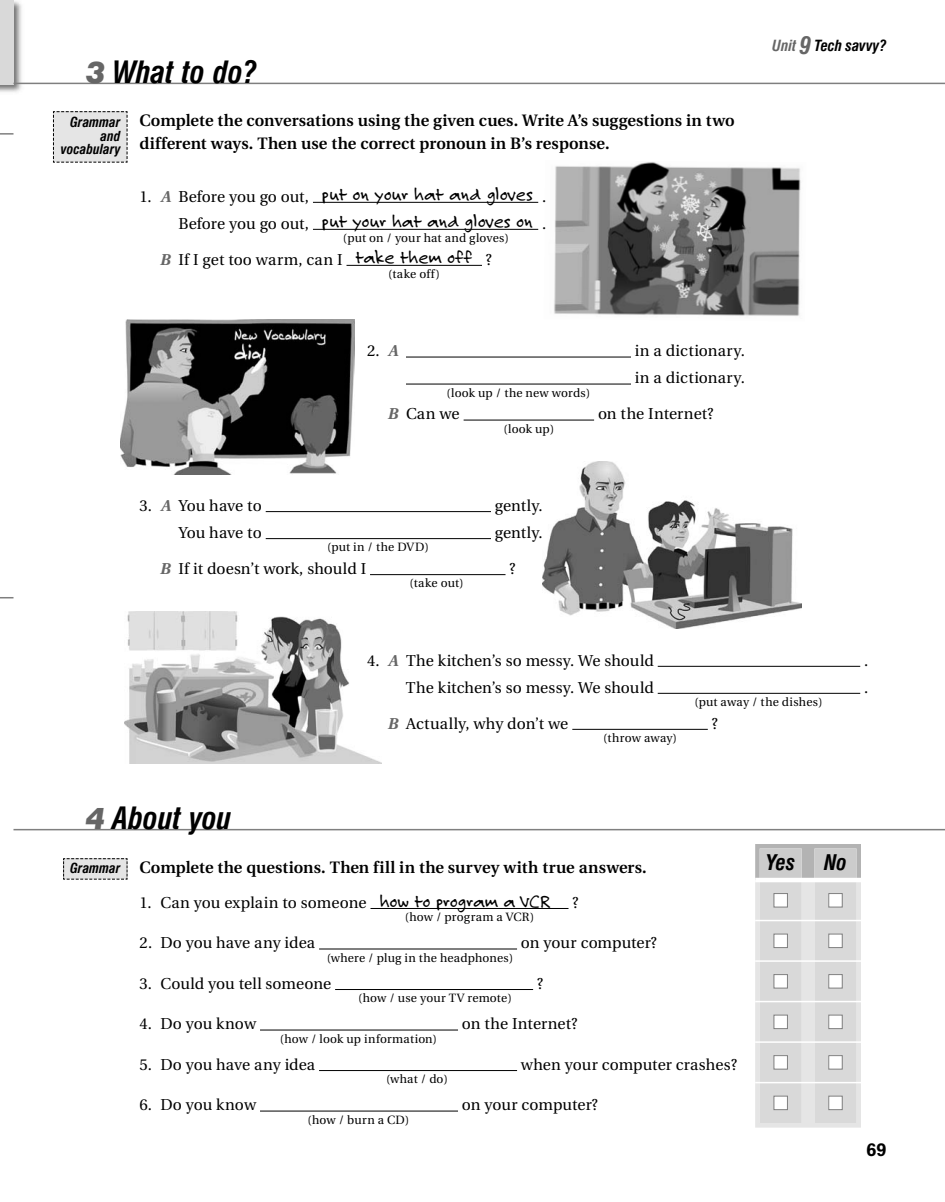
<style>
.page{position:relative;width:945px;height:1202px;background:#fff}
.page>*{position:absolute;margin:0;border:0;box-sizing:border-box;transform-origin:0 0}
.t1{font:italic 700 condensed 30px "Swiss 721 BT";color:#000}
.t2{font:italic 700 condensed 21px "Swiss 721 BT";color:#000}
.t3{font:19.5px/27px "Felt Tip Roman";color:#000;text-align:right}
.t4{font:700 18px "Zurich BT";color:#000}
.t5{font:600 16.5px/22.5px "Utopia";color:#000}
.t6{font:15.75px "Utopia";letter-spacing:.005em;color:#000}
.t7{font:15.75px/27px "Utopia";letter-spacing:.025em;color:#000}
.t8{font:italic 700 condensed 15px "Swiss 721 BT";letter-spacing:-.01em;color:#000}
.t9{font:italic 700 condensed 13.5px/13.5px "Swiss 721 BT";color:#000;text-align:right}
.t10{font:12px "Utopia";letter-spacing:.015em;color:#000}
.s1{font-weight:900;font-stretch:normal;color:#666}
.s2{font-family:"Utopia";font-size:15.75px}
.s3{font-family:"Utopia";font-weight:700;font-style:italic;font-size:15.75px;color:#666}
.s4{font-weight:700;font-style:italic;color:#666}
.s5{font-family:"Felt Tip Roman";font-size:19.5px}
.s6{color:#666}
.s7{font-size:24px;color:#666}
.s8{font-family:"Swiss 721 BT";font-weight:700;font-style:italic;font-stretch:condensed;font-size:13.5px}
</style>
<div class="page">
<img style="left:554px;top:162px;width:247px;height:154px">
<img style="left:120px;top:320px;width:234px;height:154px">
<img style="left:543px;top:461px;width:259px;height:167px">
<img style="left:125px;top:611px;width:256px;height:152px">
<svg style="left:0;top:133px;width:14px;height:2px"></svg>
<svg style="left:63px;top:858px;width:65px;height:22px"></svg>
<hr style="left:371px;top:908px;width:198px;height:1px;background:#000">
<hr style="left:319px;top:948px;width:198px;height:1px;background:#000">
<hr style="left:335px;top:989px;width:198px;height:1px;background:#000">
<hr style="left:260px;top:1029px;width:198px;height:1px;background:#000">
<hr style="left:319px;top:1070px;width:198px;height:1px;background:#000">
<hr style="left:260px;top:1110px;width:198px;height:1px;background:#000">
<hr style="left:14px;top:829px;width:931px;height:1px;background:#7f7f7f">
<svg style="left:53px;top:111px;width:75px;height:52px;background:#dbdbdb"></svg>
<hr style="left:313px;top:202px;width:225px;height:1px;background:#000">
<hr style="left:313px;top:229px;width:225px;height:1px;background:#000">
<hr style="left:347px;top:265px;width:135px;height:1px;background:#000">
<hr style="left:406px;top:357px;width:225px;height:1px;background:#000">
<hr style="left:406px;top:384px;width:225px;height:1px;background:#000">
<hr style="left:464px;top:420px;width:130px;height:1px;background:#000">
<hr style="left:266px;top:511px;width:225px;height:1px;background:#000">
<hr style="left:266px;top:538px;width:225px;height:1px;background:#000">
<hr style="left:370px;top:574px;width:136px;height:1px;background:#000">
<hr style="left:658px;top:666px;width:202px;height:1px;background:#000">
<hr style="left:658px;top:693px;width:202px;height:1px;background:#000">
<hr style="left:572px;top:729px;width:136px;height:1px;background:#000">
<svg style="left:755px;top:844px;width:106px;height:283px;background:#d9d9d9"></svg>
<hr style="left:755px;top:919px;width:106px;height:2px;background:#fff">
<hr style="left:755px;top:960px;width:106px;height:1px;background:#fff">
<hr style="left:755px;top:1000px;width:106px;height:2px;background:#fff">
<hr style="left:755px;top:1041px;width:106px;height:1px;background:#fff">
<hr style="left:755px;top:1081px;width:106px;height:2px;background:#fff">
<div style="left:755px;top:877px;width:106px;height:5px;background:#fff"></div>
<div style="left:774px;top:893px;width:13px;height:14px;background:#fff"></div>
<div style="left:774px;top:893px;width:14px;height:14px;border:1px solid #7f7f7f"></div>
<div style="left:829px;top:893px;width:13px;height:14px;background:#fff"></div>
<div style="left:828px;top:893px;width:15px;height:14px;border:1px solid #7f7f7f"></div>
<div style="left:774px;top:934px;width:13px;height:13px;background:#fff"></div>
<div style="left:774px;top:933px;width:14px;height:15px;border:1px solid #7f7f7f"></div>
<div style="left:829px;top:934px;width:13px;height:13px;background:#fff"></div>
<div style="left:828px;top:933px;width:15px;height:15px;border:1px solid #7f7f7f"></div>
<div style="left:774px;top:974px;width:13px;height:14px;background:#fff"></div>
<div style="left:774px;top:974px;width:14px;height:14px;border:1px solid #7f7f7f"></div>
<div style="left:829px;top:974px;width:13px;height:14px;background:#fff"></div>
<div style="left:828px;top:974px;width:15px;height:14px;border:1px solid #7f7f7f"></div>
<div style="left:774px;top:1015px;width:13px;height:13px;background:#fff"></div>
<div style="left:774px;top:1014px;width:14px;height:15px;border:1px solid #7f7f7f"></div>
<div style="left:829px;top:1015px;width:13px;height:13px;background:#fff"></div>
<div style="left:828px;top:1014px;width:15px;height:15px;border:1px solid #7f7f7f"></div>
<div style="left:774px;top:1055px;width:13px;height:14px;background:#fff"></div>
<div style="left:774px;top:1055px;width:14px;height:14px;border:1px solid #7f7f7f"></div>
<div style="left:829px;top:1055px;width:13px;height:14px;background:#fff"></div>
<div style="left:828px;top:1055px;width:15px;height:14px;border:1px solid #7f7f7f"></div>
<div style="left:774px;top:1096px;width:13px;height:13px;background:#fff"></div>
<div style="left:774px;top:1095px;width:14px;height:15px;border:1px solid #7f7f7f"></div>
<div style="left:829px;top:1096px;width:13px;height:13px;background:#fff"></div>
<div style="left:828px;top:1095px;width:15px;height:15px;border:1px solid #7f7f7f"></div>
<img style="left:0;top:1px;width:24px;height:91px">
<div style="left:0;top:0;width:14px;height:84px;background:#d9d9d9"></div>
<svg style="left:0;top:597px;width:14px;height:1px"></svg>
<hr style="left:14px;top:83px;width:931px;height:1px;background:#7f7f7f">
<h1 class="t1" style="left:86px;top:61px;width:173px"><span class="s1">3</span> What to do?</h1>
<p class="t9" style="left:61px;top:117px;width:61px">Grammar and vocabulary</p>
<p class="t5" style="left:140px;top:111px;width:597px">Complete the conversations using the given cues. Write A’s suggestions in two different ways. Then use the correct pronoun in B’s response.</p>
<p class="t3" style="left:140px;top:180px;width:408px"><span class="s2">1.</span> <span class="s3">A</span> <span class="s2">Before you go out,</span> put on your hat and gloves <span class="s2">.<br>Before you go out,</span> put your hat and gloves on <span class="s2">.</span></p>
<p class="t10" style="left:343px;top:233px;width:168px">(put on / your hat and gloves)</p>
<p class="t6" style="left:160px;top:253px;width:333px"><span class="s4">B</span> If I get too warm, can I <span class="s5">take them off</span> ?</p>
<p class="t10" style="left:388px;top:269px;width:53px">(take off)</p>
<p class="t6" style="left:367px;top:345px;width:33px">2. <span class="s4">A</span></p>
<p class="t7" style="left:635px;top:339px;width:112px">in a dictionary. in a dictionary.</p>
<p class="t10" style="left:447px;top:388px;width:145px">(look up / the new words)</p>
<p class="t6" style="left:388px;top:408px;width:73px"><span class="s4">B</span> Can we</p>
<p class="t6" style="left:598px;top:408px;width:117px">on the Internet?</p>
<p class="t10" style="left:504px;top:424px;width:52px">(look up)</p>
<p class="t6" style="left:140px;top:499px;width:124px">3. <span class="s4">A</span> You have to</p>
<p class="t6" style="left:495px;top:499px;width:49px">gently.</p>
<p class="t6" style="left:179px;top:526px;width:85px">You have to</p>
<p class="t6" style="left:495px;top:526px;width:49px">gently.</p>
<p class="t10" style="left:327px;top:542px;width:103px">(put in / the DVD)</p>
<p class="t6" style="left:160px;top:562px;width:207px"><span class="s4">B</span> If it doesn’t work, should I</p>
<p class="t6" style="left:509px;top:562px;width:8px">?</p>
<p class="t10" style="left:409px;top:578px;width:56px">(take out)</p>
<p class="t8" style="left:772px;top:40px;width:116px"><span class="s6">Unit</span> <span class="s7">9</span> Tech savvy?</p>
<h1 class="t1" style="left:86px;top:807px;width:148px"><span class="s1">4</span> About you</h1>
<p class="t6" style="left:367px;top:654px;width:288px">4. <span class="s4">A</span> The kitchen’s so messy. We should</p>
<p class="t6" style="left:864px;top:654px;width:6px">.</p>
<p class="t6" style="left:406px;top:681px;width:249px">The kitchen’s so messy. We should</p>
<p class="t6" style="left:864px;top:681px;width:6px">.</p>
<p class="t10" style="left:694px;top:697px;width:130px">(put away / the dishes)</p>
<p class="t6" style="left:388px;top:717px;width:182px"><span class="s4">B</span> Actually, why don’t we</p>
<p class="t6" style="left:712px;top:717px;width:8px">?</p>
<p class="t10" style="left:603px;top:733px;width:75px">(throw away)</p>
<p class="t5" style="left:70px;top:857px;width:578px"><span class="s8">Grammar</span> Complete the questions. Then fill in the survey with true answers.</p>
<p class="t6" style="left:140px;top:896px;width:413px">1. Can you explain to someone <span class="s5">how to program a VCR</span></p>
<p class="t6" style="left:572px;top:896px;width:8px">?</p>
<p class="t10" style="left:405px;top:912px;width:131px">(how / program a VCR)</p>
<p class="t6" style="left:140px;top:936px;width:177px">2. Do you have any idea</p>
<p class="t6" style="left:521px;top:936px;width:138px">on your computer?</p>
<p class="t10" style="left:327px;top:953px;width:188px">(where / plug in the headphones)</p>
<p class="t6" style="left:140px;top:977px;width:193px">3. Could you tell someone</p>
<p class="t6" style="left:537px;top:977px;width:8px">?</p>
<p class="t10" style="left:358px;top:993px;width:155px">(how / use your TV remote)</p>
<p class="t6" style="left:140px;top:1017px;width:118px">4. Do you know</p>
<p class="t6" style="left:462px;top:1017px;width:117px">on the Internet?</p>
<p class="t10" style="left:280px;top:1034px;width:159px">(how / look up information)</p>
<p class="t6" style="left:140px;top:1058px;width:177px">5. Do you have any idea</p>
<p class="t6" style="left:521px;top:1058px;width:218px">when your computer crashes?</p>
<p class="t10" style="left:386px;top:1074px;width:63px">(what / do)</p>
<p class="t6" style="left:140px;top:1098px;width:118px">6. Do you know</p>
<p class="t6" style="left:462px;top:1098px;width:138px">on your computer?</p>
<p class="t10" style="left:307px;top:1115px;width:104px">(how / burn a CD)</p>
<h2 class="t2" style="left:766px;top:854px;width:31px">Yes</h2>
<h2 class="t2" style="left:824px;top:854px;width:24px">No</h2>
<p class="t4" style="left:867px;top:1138px;width:21px">69</p>
</div>
